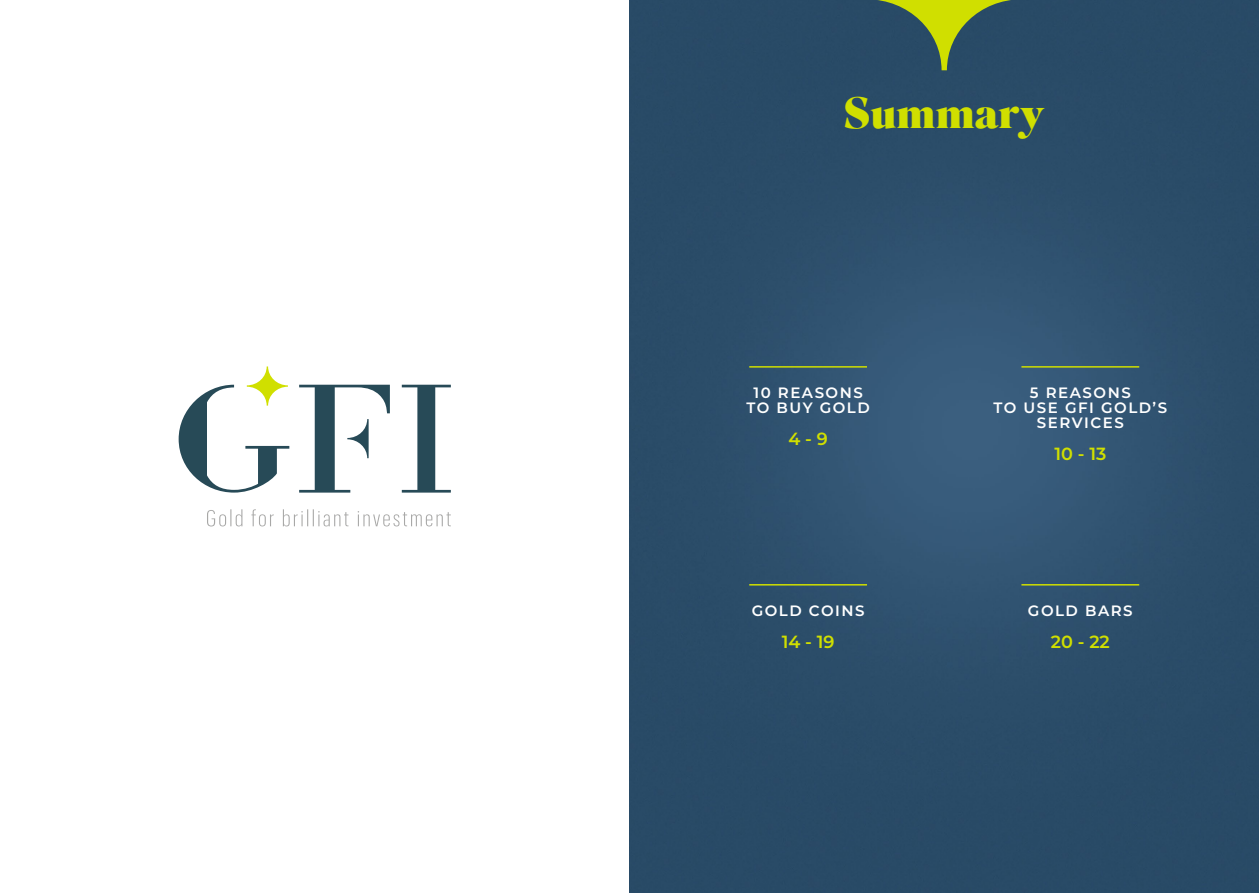
<style>
.page{position:relative;width:1259px;height:893px;background:#fff}
.page>*{position:absolute;margin:0;border:0;box-sizing:border-box;transform-origin:0 0}
.t1{font:900 43.5px "Superior Title";color:#d0df00}
.t2{font:600 17.55px "Montserrat";color:#d0df00}
.t3{font:600 15px/15px "Montserrat";letter-spacing:.1em;color:#fff;text-align:center}
</style>
<div class="page">
<img style="left:629px;top:0;width:630px;height:893px">
<svg style="left:247px;top:366px;width:41px;height:40px"></svg>
<svg style="left:179px;top:385px;width:272px;height:108px"></svg>
<svg style="left:207px;top:509px;width:244px;height:17px"></svg>
<hr style="left:749px;top:366px;width:118px;height:2px;background:#d0df00">
<hr style="left:749px;top:584px;width:118px;height:1px;background:#d0df00">
<hr style="left:1021px;top:366px;width:118px;height:2px;background:#d0df00">
<hr style="left:1021px;top:584px;width:118px;height:1px;background:#d0df00">
<svg style="left:867px;top:0;width:154px;height:70px;background:#506d4e"></svg>
<h1 class="t1" style="left:844px;top:85px;width:202px">Summary</h1>
<p class="t3" style="left:746px;top:385px;width:125px">10 REASONS<br>TO BUY GOLD</p>
<p class="t2" style="left:788px;top:427px;width:41px">4 - 9</p>
<p class="t3" style="left:751px;top:602px;width:114px">GOLD COINS</p>
<p class="t2" style="left:781px;top:630px;width:54px">14 - 19</p>
<p class="t3" style="left:993px;top:385px;width:175px">5 REASONS<br>TO USE GFI GOLD’S<br>SERVICES</p>
<p class="t2" style="left:1054px;top:442px;width:54px">10 - 13</p>
<p class="t3" style="left:1028px;top:602px;width:106px">GOLD BARS</p>
<p class="t2" style="left:1050px;top:630px;width:61px">20 - 22</p>
</div>
